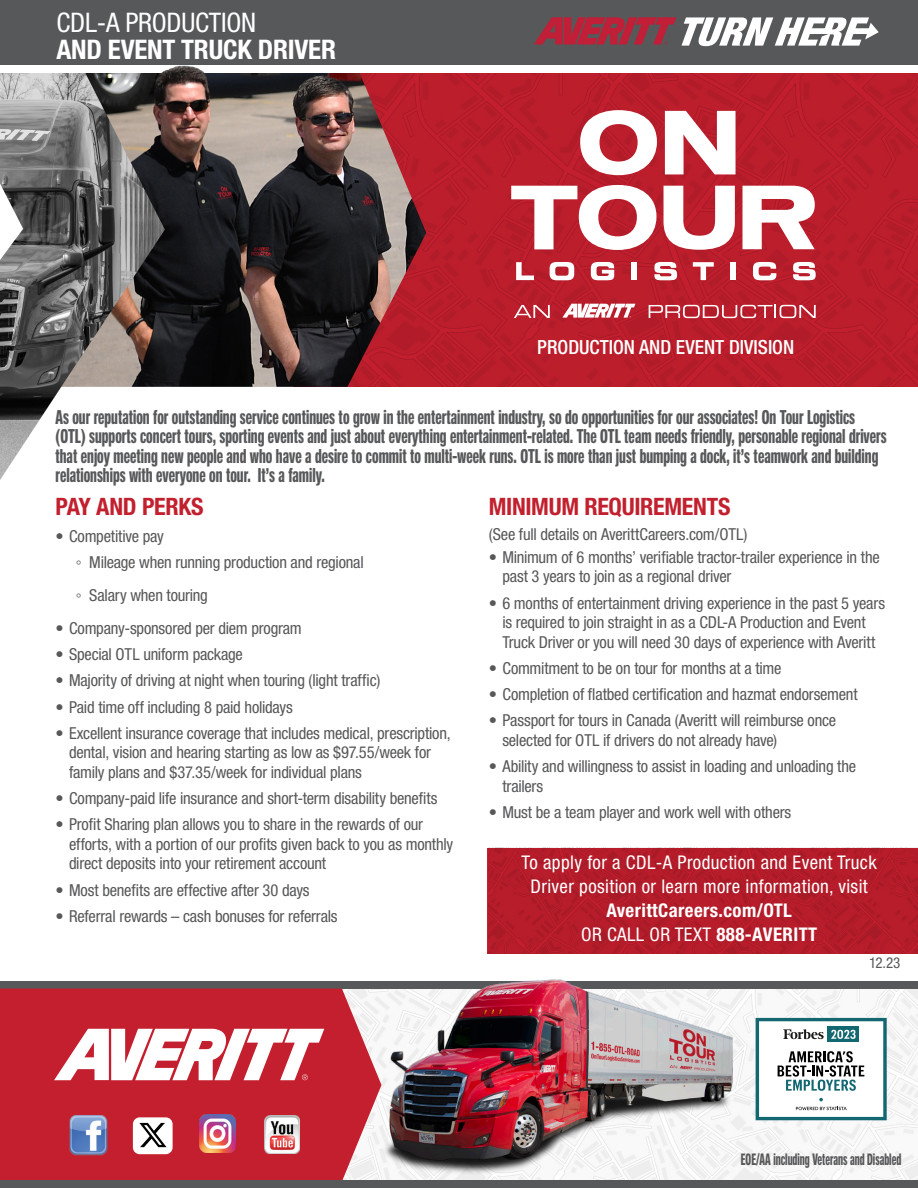
<style>
.page{position:relative;width:918px;height:1188px;background:#fff}
.page>*{position:absolute;margin:0;border:0;box-sizing:border-box;transform-origin:0 0}
.t1{font:700 condensed 27px "Helvetica Neue LT Pro";letter-spacing:-.01em;color:#fff}
.t2{font:condensed 27px "Helvetica Neue LT Pro";letter-spacing:-.01em;color:#fff}
.Subheading_BACK{font:700 condensed 24px "Helvetica Neue LT Pro";letter-spacing:-.01em;color:#c2202e}
.t3{font:700 19.5px/19.5px "Neue Helvetica Pro 79 Cm";color:#57585a}
.t4{font:500 condensed 19.5px "Helvetica Neue LT Pro";color:#fff}
.t5{font:condensed 18.9px "Helvetica Neue LT Pro";letter-spacing:.02em;color:#fff}
.t6{font:700 condensed 18.9px "Helvetica Neue LT Pro";letter-spacing:.02em;color:#fff}
.Subheading_BACK-2{font:condensed 16.5px/19.5px "Helvetica Neue LT Pro";letter-spacing:-.015em;color:#57585a}
.t7{font:700 16.05px "Neue Helvetica Pro 79 Cm";color:#57585a;scale:.89 1}
.TEXT{font:condensed 15px "Helvetica Neue LT Pro";color:#57585a}
.s1{font-family:"Arial Narrow";font-stretch:normal}
.s2{font-weight:700}
</style>
<div class="page">
<img style="left:426px;top:73px;width:492px;height:314px">
<div style="left:0;top:0;width:918px;height:67px;background:#57585a"></div>
<svg style="left:534px;top:17px;width:345px;height:29px"></svg>
<img style="left:489px;top:848px;width:429px;height:105px">
<img style="left:165px;top:73px;width:261px;height:314px">
<img style="left:0;top:73px;width:165px;height:407px">
<div style="left:0;top:65px;width:918px;height:7px;background:#fff"></div>
<svg style="left:514px;top:305px;width:36px;height:13px"></svg>
<svg style="left:649px;top:305px;width:167px;height:13px"></svg>
<svg style="left:562px;top:304px;width:73px;height:14px"></svg>
<svg style="left:580px;top:110px;width:77px;height:65px"></svg>
<svg style="left:665px;top:111px;width:71px;height:63px"></svg>
<svg style="left:511px;top:185px;width:145px;height:65px"></svg>
<svg style="left:664px;top:186px;width:71px;height:64px"></svg>
<svg style="left:742px;top:186px;width:73px;height:63px"></svg>
<svg style="left:516px;top:262px;width:18px;height:18px"></svg>
<svg style="left:550px;top:262px;width:24px;height:18px"></svg>
<svg style="left:591px;top:262px;width:23px;height:18px"></svg>
<div style="left:632px;top:262px;width:5px;height:18px;background:#fff"></div>
<svg style="left:654px;top:262px;width:23px;height:18px"></svg>
<svg style="left:693px;top:262px;width:21px;height:18px"></svg>
<div style="left:730px;top:262px;width:6px;height:18px;background:#fff"></div>
<svg style="left:753px;top:262px;width:23px;height:18px"></svg>
<svg style="left:793px;top:262px;width:23px;height:18px"></svg>
<img style="left:153px;top:65px;width:57px;height:23px">
<div style="left:5px;top:989px;width:913px;height:195px;background:linear-gradient(to bottom,#f4f5f5,#f6f6f6)"></div>
<div style="left:0;top:981px;width:918px;height:8px;background:#57585a"></div>
<div style="left:0;top:989px;width:358px;height:191px;background:#c31f2e"></div>
<div style="left:0;top:1180px;width:918px;height:8px;background:#57585a"></div>
<svg style="left:54px;top:1029px;width:270px;height:51px"></svg>
<img style="left:68px;top:1115px;width:40px;height:42px">
<img style="left:264px;top:1116px;width:35px;height:38px">
<img style="left:199px;top:1115px;width:36px;height:38px">
<div style="left:133px;top:1117px;width:40px;height:37px;background:#fff;border-radius:7px"></div>
<img style="left:133px;top:1120px;width:40px;height:30px">
<svg style="left:761px;top:1018px;width:126px;height:102px"></svg>
<img style="left:358px;top:979px;width:403px;height:201px">
<p class="t2" style="left:57px;top:7px;width:201px">CDL-A PRODUCTION</p>
<p class="t1" style="left:57px;top:34px;width:281px">AND EVENT TRUCK DRIVER</p>
<p class="t4" style="left:537px;top:335px;width:259px">PRODUCTION AND EVENT DIVISION</p>
<p class="t3" style="left:56px;top:407px;width:833px">As our reputation for outstanding service continues to grow in the entertainment industry, so do opportunities for our associates! On Tour Logistics (OTL) supports concert tours, sporting events and just about everything entertainment-related. The OTL team needs friendly, personable regional drivers that enjoy meeting new people and who have a desire to commit to multi-week runs. OTL is more than just bumping a dock, it’s teamwork and building relationships with everyone on tour. It’s a family.</p>
<p class="Subheading_BACK" style="left:56px;top:492px;width:150px">PAY AND PERKS</p>
<p class="Subheading_BACK" style="left:489px;top:492px;width:243px">MINIMUM REQUIREMENTS</p>
<p class="Subheading_BACK-2" style="left:502px;top:547px;width:379px;text-indent:-14px">• Minimum of 6 months’ verifiable tractor-trailer experience in the past 3 years to join as a regional driver</p>
<p class="Subheading_BACK-2" style="left:489px;top:593px;width:398px;text-align:center">• 6 months of entertainment driving experience in the past 5 years is required to join straight in as a CDL-A Production and Event<br>Truck Driver or you will need 30 days of experience with Averitt</p>
<p class="Subheading_BACK-2" style="left:489px;top:658px;width:294px">• Commitment to be on tour for months at a time</p>
<p class="Subheading_BACK-2" style="left:489px;top:684px;width:370px">• Completion of flatbed certification and hazmat endorsement</p>
<p class="Subheading_BACK-2" style="left:502px;top:710px;width:335px;text-indent:-14px">• Passport for tours in Canada (Averitt will reimburse once selected for OTL if drivers do not already have)</p>
<p class="Subheading_BACK-2" style="left:502px;top:756px;width:355px;text-indent:-14px">• Ability and willingness to assist in loading and unloading the trailers</p>
<p class="Subheading_BACK-2" style="left:489px;top:802px;width:304px">• Must be a team player and work well with others</p>
<p class="Subheading_BACK-2" style="left:489px;top:524px;width:260px">(See full details on AverittCareers.com/OTL)</p>
<p class="Subheading_BACK-2" style="left:56px;top:526px;width:110px">• Competitive pay</p>
<p class="Subheading_BACK-2" style="left:76px;top:552px;width:289px"><span class="s1">◦</span> Mileage when running production and regional</p>
<p class="Subheading_BACK-2" style="left:76px;top:585px;width:134px"><span class="s1">◦</span> Salary when touring</p>
<p class="Subheading_BACK-2" style="left:56px;top:618px;width:248px">• Company-sponsored per diem program</p>
<p class="Subheading_BACK-2" style="left:56px;top:644px;width:189px">• Special OTL uniform package</p>
<p class="Subheading_BACK-2" style="left:56px;top:671px;width:326px">• Majority of driving at night when touring (light traffic)</p>
<p class="Subheading_BACK-2" style="left:56px;top:697px;width:239px">• Paid time off including 8 paid holidays</p>
<p class="Subheading_BACK-2" style="left:69px;top:723px;width:383px;text-indent:-14px">• Excellent insurance coverage that includes medical, prescription, dental, vision and hearing starting as low as $97.55/week for family plans and $37.35/week for individual plans</p>
<p class="Subheading_BACK-2" style="left:56px;top:788px;width:384px">• Company-paid life insurance and short-term disability benefits</p>
<p class="Subheading_BACK-2" style="left:69px;top:815px;width:386px;text-indent:-14px">• Profit Sharing plan allows you to share in the rewards of our efforts, with a portion of our profits given back to you as monthly direct deposits into your retirement account</p>
<p class="Subheading_BACK-2" style="left:56px;top:880px;width:256px">• Most benefits are effective after 30 days</p>
<p class="Subheading_BACK-2" style="left:56px;top:906px;width:284px">• Referral rewards – cash bonuses for referrals</p>
<p class="t5" style="left:522px;top:851px;width:357px">To apply for a CDL-A Production and Event Truck</p>
<p class="t5" style="left:531px;top:875px;width:339px">Driver position or learn more information, visit</p>
<p class="t6" style="left:606px;top:899px;width:187px">AverittCareers.com/OTL</p>
<p class="t5" style="left:581px;top:923px;width:238px">OR CALL OR TEXT <span class="s2">888-AVERITT</span></p>
<p class="TEXT" style="left:869px;top:954px;width:33px">12.23</p>
<p class="t7" style="left:741px;top:1150px;width:182px">EOE/AA including Veterans and Disabled</p>
</div>
